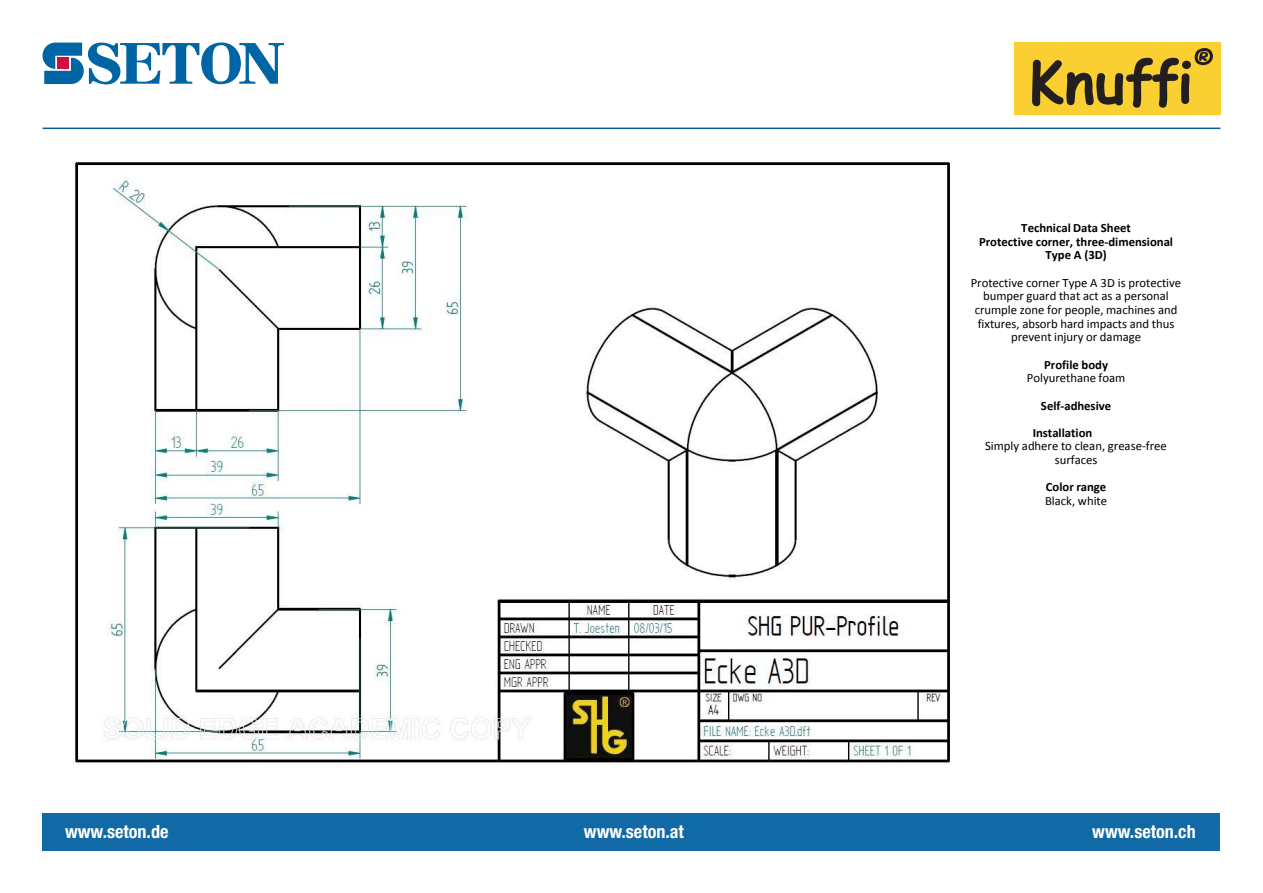
<style>
.page{position:relative;width:1263px;height:893px;background:#fff}
.page>*{position:absolute;margin:0;border:0;box-sizing:border-box;transform-origin:0 0}
.t1{font:700 condensed 18.15px "Helvetica Neue LT Pro";color:#fff}
.t2{font:12.75px/13.6px "Calibri";color:#000;text-align:center}
.t3{font:700 12.75px/13.6px "Calibri";color:#000;text-align:center}
</style>
<div class="page">
<svg style="left:43px;top:43px;width:241px;height:41px"></svg>
<hr style="left:43px;top:128px;width:1177px;height:1px;background:#0061a1">
<div style="left:1014px;top:43px;width:206px;height:72px;background:#facf32"></div>
<svg style="left:1032px;top:48px;width:181px;height:60px"></svg>
<img style="left:73px;top:160px;width:877px;height:604px">
<div style="left:43px;top:813px;width:1177px;height:37px;background:#1169a6"></div>
<p class="t3" style="left:979px;top:221px;width:195px">Technical Data Sheet<br>Protective corner, three-dimensional<br>Type A (3D)</p>
<p class="t2" style="left:971px;top:276px;width:212px">Protective corner Type A 3D is protective bumper guard that act as a personal crumple zone for people, machines and fixtures, absorb hard impacts and thus prevent injury or damage</p>
<p class="t3" style="left:1044px;top:357px;width:65px">Profile body</p>
<p class="t2" style="left:1027px;top:371px;width:100px">Polyurethane foam</p>
<p class="t3" style="left:1033px;top:392px;width:80px;line-height:27.3px;text-align:left;text-indent:8px">Self-adhesive<br>Installation</p>
<p class="t2" style="left:985px;top:439px;width:183px">Simply adhere to clean, grease-free surfaces</p>
<p class="t3" style="left:1046px;top:480px;width:62px">Color range</p>
<p class="t2" style="left:1045px;top:494px;width:64px">Black, white</p>
<h1 class="t1" style="left:65px;top:821px;width:105px">www.seton.de</h1>
<h1 class="t1" style="left:584px;top:821px;width:102px">www.seton.at</h1>
<h1 class="t1" style="left:1092px;top:821px;width:105px">www.seton.ch</h1>
</div>
